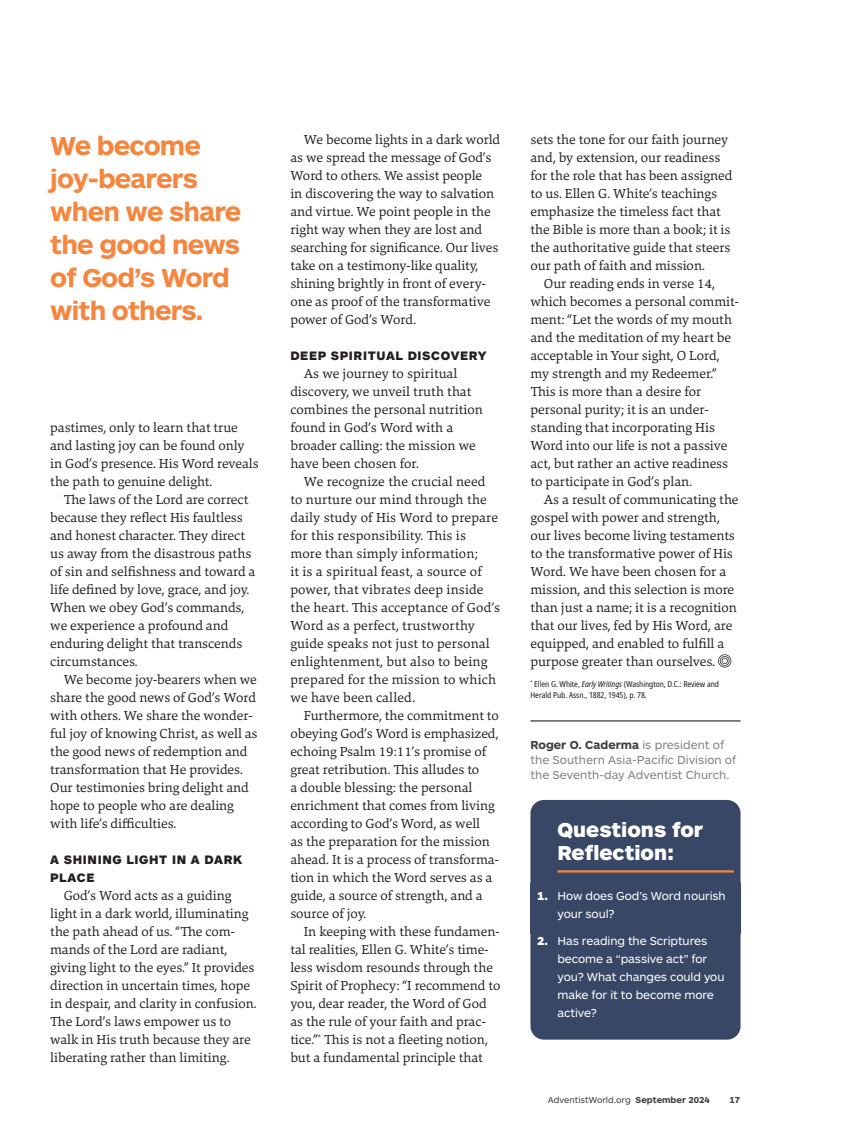
<style>
.page{position:relative;width:864px;height:1134px;background:#fff}
.page>*{position:absolute;margin:0;border:0;box-sizing:border-box;transform-origin:0 0}
.Pull_Quotes{font:700 27px/33px "ARS Maquette Pro";letter-spacing:-.03em;color:#f5863f}
.Prayer_Box_H1{font:900 21px/22.5px "ARS Maquette Pro";letter-spacing:.02em;color:#fff}
.Main_Body{font:13.5px/18px "Danton";color:#231f20}
.Subheads{font:900 12.75px/18px "ARS Maquette Pro";letter-spacing:.05em;color:#231f20}
.t1{font:12px/18px "ARS Maquette Pro";letter-spacing:-.01em;color:#fff}
.Author_Bios{font:12px/15px "ARS Maquette Pro";color:#808285}
.t2{font:9px "ARS Maquette Pro";color:#3e3e3f}
.t3{font:700 9px "ARS Maquette Pro";color:#3e3e3f}
.Endnotes{font:condensed 8.25px/10.5px "Noto Sans";letter-spacing:-.005em;color:#231f20}
.s1{font-style:italic}
.s2{font-weight:700;color:#3e3e3f}
.s3{font-weight:900}
.s4{font-weight:700}
</style>
<div class="page">
<hr style="left:530px;top:720px;width:211px;height:2px;background:#231f20">
<div style="left:530px;top:800px;width:211px;height:84px;background:#384766"></div>
<hr style="left:557px;top:870px;width:177px;height:3px;background:#f5863f">
<div style="left:530px;top:884px;width:211px;height:50px;background:#384766"></div>
<div style="left:530px;top:934px;width:211px;height:106px;background:#384766"></div>
<svg style="left:718px;top:654px;width:13px;height:14px"></svg>
<p class="Pull_Quotes" style="left:50px;top:128px;width:193px">We become joy-bearers when we share the good news of God’s Word with others.</p>
<p class="Main_Body" style="left:50px;top:418px;width:210px">pastimes, only to learn that true and lasting joy can be found only in God’s presence. His Word reveals the path to genuine delight.</p>
<p class="Main_Body" style="left:50px;top:490px;width:207px;text-indent:14px">The laws of the Lord are correct because they reflect His faultless and honest character. They direct us away from the disastrous paths of sin and selfishness and toward a life defined by love, grace, and joy.<br>When we obey God’s commands, we experience a profound and enduring delight that transcends circumstances.</p>
<p class="Main_Body" style="left:50px;top:670px;width:209px;text-indent:14px">We become joy-bearers when we share the good news of God’s Word with others. We share the wonder&shy;ful joy of knowing Christ, as well as the good news of redemption and transformation that He provides.<br>Our testimonies bring delight and hope to people who are dealing with life’s difficulties.</p>
<p class="Subheads" style="left:50px;top:850px;width:194px">A SHINING LIGHT IN A DARK<br>PLACE</p>
<p class="Main_Body" style="left:50px;top:886px;width:208px;text-indent:14px">God’s Word acts as a guiding light in a dark world, illuminating the path ahead of us. “The com&shy;mands of the Lord are radiant, giving light to the eyes.” It provides direction in uncertain times, hope in despair, and clarity in confusion.<br>The Lord’s laws empower us to walk in His truth because they are liberating rather than limiting.</p>
<p class="Main_Body" style="left:290px;top:130px;width:211px;text-indent:14px">We become lights in a dark world as we spread the message of God’s<br>Word to others. We assist people<br>in discovering the way to salvation and virtue. We point people in the right way when they are lost and searching for significance. Our lives take on a testimony-like quality, shining brightly in front of every&shy;one as proof of the transformative power of God’s Word.</p>
<p class="Subheads" style="left:290px;top:346px;width:198px">DEEP SPIRITUAL DISCOVERY</p>
<p class="Main_Body" style="left:290px;top:364px;width:194px;text-indent:14px">As we journey to spiritual discovery, we unveil truth that combines the personal nutrition found in God’s Word with a broader calling: the mission we have been chosen for.</p>
<p class="Main_Body" style="left:290px;top:472px;width:211px;text-indent:14px">We recognize the crucial need to nurture our mind through the daily study of His Word to prepare for this responsibility. This is more than simply information;<br>it is a spiritual feast, a source of power, that vibrates deep inside the heart. This acceptance of God’s<br>Word as a perfect, trustworthy guide speaks not just to personal enlightenment, but also to being prepared for the mission to which we have been called.</p>
<p class="Main_Body" style="left:290px;top:706px;width:210px;text-indent:14px">Furthermore, the commitment to obeying God’s Word is emphasized, echoing Psalm 19:11’s promise of great retribution. This alludes to<br>a double blessing: the personal enrichment that comes from living according to God’s Word, as well<br>as the preparation for the mission ahead. It is a process of transforma&shy;tion in which the Word serves as a guide, a source of strength, and a source of joy.</p>
<p class="Main_Body" style="left:290px;top:922px;width:212px;text-indent:14px">In keeping with these fundamen&shy;tal realities, Ellen G. White’s time&shy;less wisdom resounds through the Spirit of Prophecy: “I recommend to you, dear reader, the Word of God as the rule of your faith and prac&shy;tice.”<sup>*</sup> This is not a fleeting notion, but a fundamental principle that</p>
<p class="Main_Body" style="left:530px;top:130px;width:203px">sets the tone for our faith journey and, by extension, our readiness for the role that has been assigned to us. Ellen G. White’s teachings emphasize the timeless fact that the Bible is more than a book; it is the authoritative guide that steers our path of faith and mission.</p>
<p class="Main_Body" style="left:530px;top:274px;width:210px;text-indent:14px">Our reading ends in verse 14, which becomes a personal commit&shy;ment: “Let the words of my mouth and the meditation of my heart be acceptable in Your sight, O Lord, my strength and my Redeemer.”<br>This is more than a desire for personal purity; it is an under&shy;standing that incorporating His<br>Word into our life is not a passive act, but rather an active readiness to participate in God’s plan.</p>
<p class="Main_Body" style="left:530px;top:490px;width:210px;text-indent:14px">As a result of communicating the gospel with power and strength, our lives become living testaments to the transformative power of His Word. We have been chosen for a mission, and this selection is more than just a name; it is a recognition that our lives, fed by His Word, are equipped, and enabled to fulfill a purpose greater than ourselves.</p>
<p class="Endnotes" style="left:530px;top:679px;width:190px"><sup>*</sup> Ellen G. White, <span class="s1">Early Writings</span> (Washington, D.C.: Review and<br>Herald Pub. Assn., 1882, 1945), p. 78.</p>
<p class="Author_Bios" style="left:530px;top:736px;width:207px"><span class="s2">Roger O. Caderma</span> is president of the Southern Asia-Pacific Division of the Seventh-day Adventist Church.</p>
<p class="Prayer_Box_H1" style="left:557px;top:817px;width:146px">Questions for<br>Reflection:</p>
<p class="t1" style="left:557px;top:886px;width:170px;text-indent:-20px"><span class="s3">1.</span> How does God’s Word nourish your soul?</p>
<p class="t1" style="left:557px;top:931px;width:169px;text-indent:-20px"><span class="s3">2.</span> Has reading the Scriptures become a “passive act” for you? What changes could you make for it to become more active?</p>
<p class="t2" style="left:548px;top:1094px;width:164px">AdventistWorld.org <span class="s4">September 2024</span></p>
<p class="t3" style="left:730px;top:1094px;width:12px">17</p>
</div>
